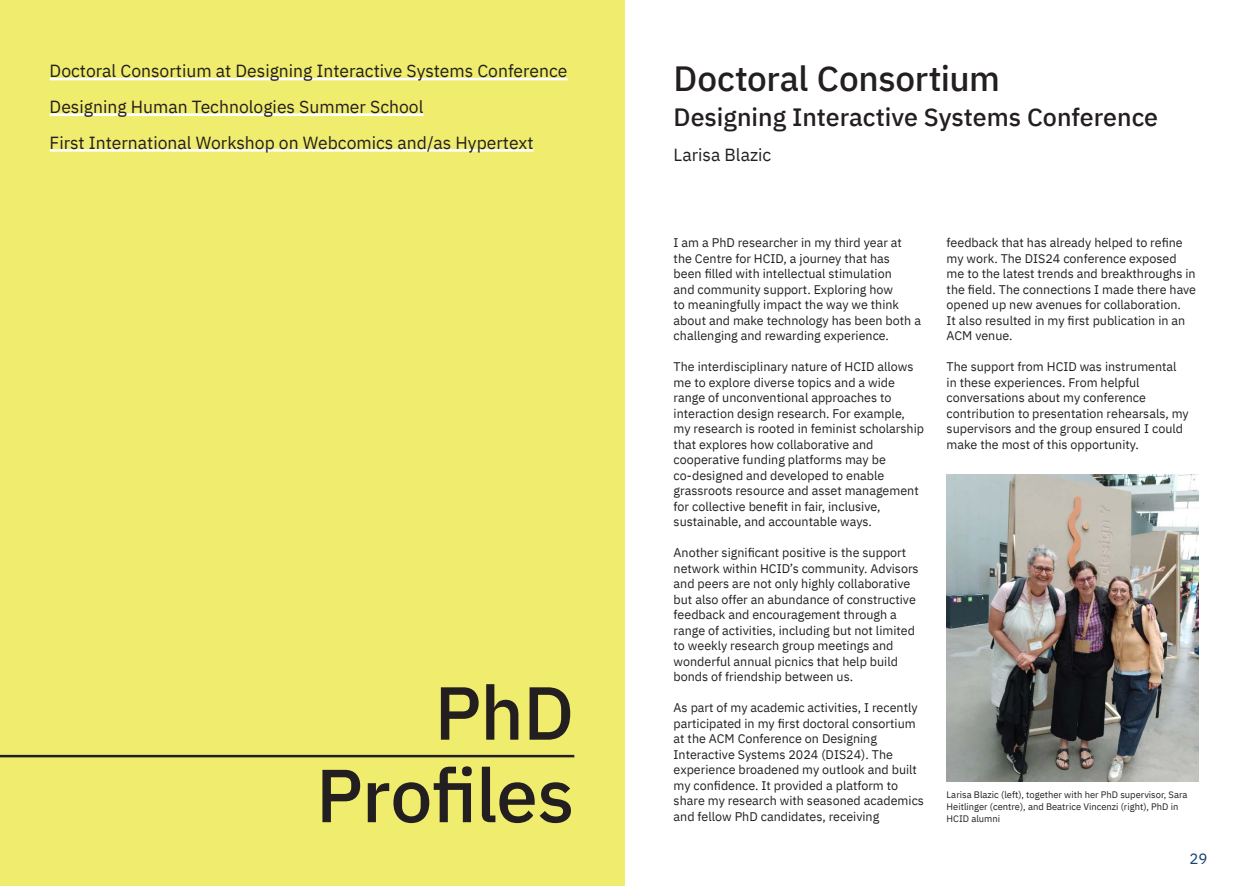
<style>
.page{position:relative;width:1248px;height:886px;background:#fff}
.page>*{position:absolute;margin:0;border:0;box-sizing:border-box;transform-origin:0 0}
.Title_small{font:500 75px/82.5px "IBM Plex Sans";letter-spacing:-.01em;color:#231f20;text-align:right}
.t1{font:500 35px "IBM Plex Sans";letter-spacing:-.01em;color:#231f20}
.t2{font:500 25px "IBM Plex Sans";color:#231f20}
.t3{font:17.5px "IBM Plex Sans";color:#231f20}
.t4{font:15px "IBM Plex Sans";color:#114270}
.t5{font:12.5px/15.5px "IBM Plex Sans";color:#231f20}
.t6{font:9.38px/11.9px "IBM Plex Sans";color:#231f20}
</style>
<div class="page">
<div style="left:0;top:0;width:624px;height:886px;background:#f0ed6e"></div>
<hr style="left:0;top:755px;width:574px;height:2px;background:#231f20">
<hr style="left:50px;top:78px;width:517px;height:2px;background:#fff">
<hr style="left:50px;top:113px;width:373px;height:3px;background:#fff">
<hr style="left:50px;top:149px;width:483px;height:3px;background:#fff">
<img style="left:946px;top:475px;width:252px;height:306px">
<p class="t3" style="left:50px;top:58px;width:519px">Doctoral Consortium at Designing Interactive Systems Conference</p>
<p class="t3" style="left:50px;top:93px;width:375px">Designing Human Technologies Summer School</p>
<p class="t3" style="left:50px;top:129px;width:485px">First International Workshop on Webcomics and/as Hypertext</p>
<p class="Title_small" style="left:316px;top:666px;width:260px">PhD<br>Profiles</p>
<p class="t1" style="left:673px;top:51px;width:328px">Doctoral Consortium</p>
<p class="t2" style="left:673px;top:98px;width:486px">Designing Interactive Systems Conference</p>
<p class="t3" style="left:673px;top:141px;width:99px">Larisa Blazic</p>
<p class="t5" style="left:673px;top:234px;width:249px">I am a PhD researcher in my third year at the Centre for HCID, a journey that has been filled with intellectual stimulation<br>and community support. Exploring how<br>to meaningfully impact the way we think about and make technology has been both a challenging and rewarding experience.</p>
<p class="t5" style="left:673px;top:358px;width:252px">The interdisciplinary nature of HCID allows me to explore diverse topics and a wide range of unconventional approaches to interaction design research. For example, my research is rooted in feminist scholarship that explores how collaborative and cooperative funding platforms may be co-designed and developed to enable grassroots resource and asset management for collective benefit in fair, inclusive, sustainable, and accountable ways.</p>
<p class="t5" style="left:673px;top:544px;width:246px">Another significant positive is the support network within HCID’s community. Advisors and peers are not only highly collaborative but also offer an abundance of constructive feedback and encouragement through a range of activities, including but not limited to weekly research group meetings and wonderful annual picnics that help build bonds of friendship between us.</p>
<p class="t5" style="left:673px;top:699px;width:252px">As part of my academic activities, I recently participated in my first doctoral consortium at the ACM Conference on Designing Interactive Systems 2024 (DIS24). The experience broadened my outlook and built my confidence. It provided a platform to share my research with seasoned academics and fellow PhD candidates, receiving</p>
<p class="t5" style="left:946px;top:234px;width:251px">feedback that has already helped to refine my work. The DIS24 conference exposed me to the latest trends and breakthroughs in the field. The connections I made there have opened up new avenues for collaboration.<br>It also resulted in my first publication in an ACM venue.</p>
<p class="t5" style="left:946px;top:358px;width:244px">The support from HCID was instrumental in these experiences. From helpful conversations about my conference contribution to presentation rehearsals, my supervisors and the group ensured I could make the most of this opportunity.</p>
<p class="t6" style="left:946px;top:788px;width:242px">Larisa Blazic (left), together with her PhD supervisor, Sara<br>Heitlinger (centre), and Beatrice Vincenzi (right), PhD in<br>HCID alumni</p>
<p class="t4" style="left:1189px;top:847px;width:20px">29</p>
</div>
